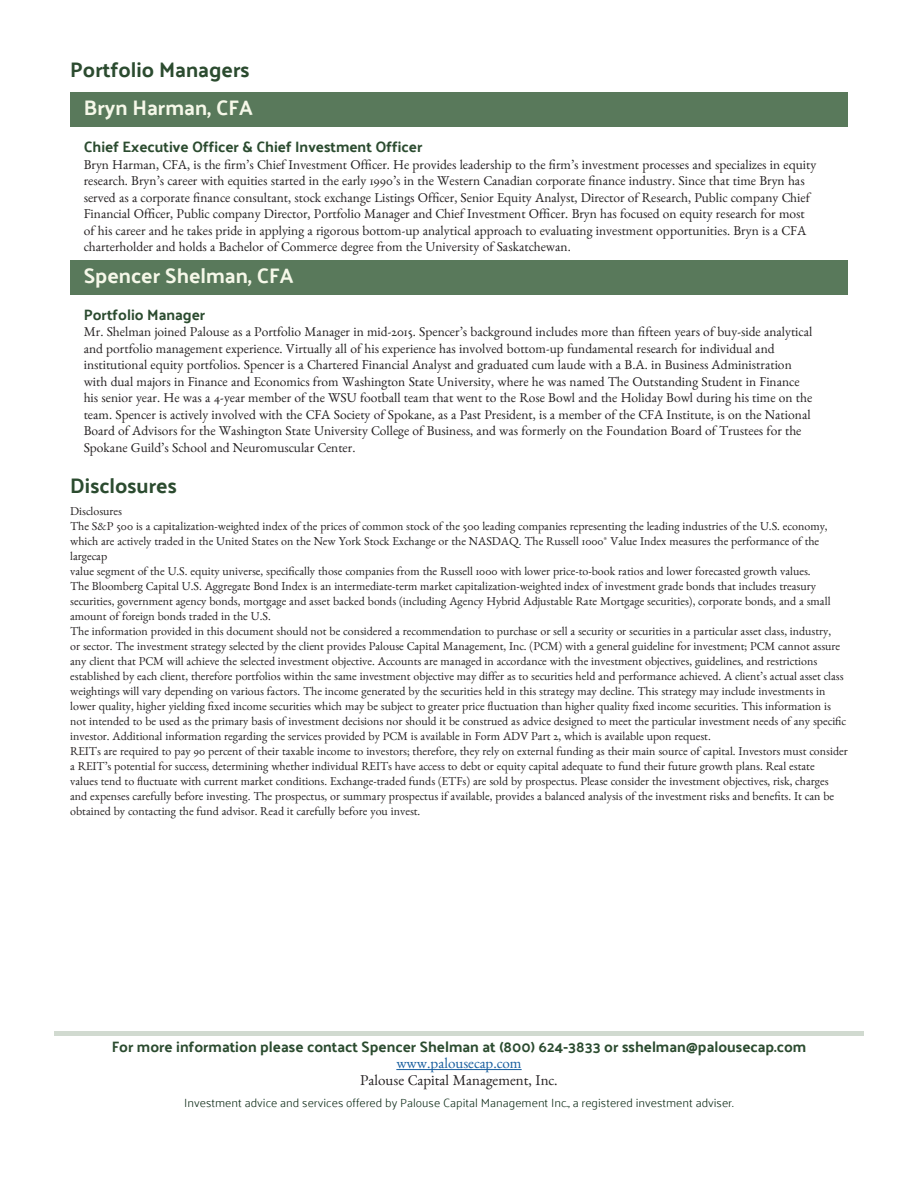
<style>
.page{position:relative;width:918px;height:1188px;background:#fff}
.page>*{position:absolute;margin:0;border:0;box-sizing:border-box;transform-origin:0 0}
.H2_Block_Style{font:700 21px "Palanquin";color:#f6f8e9}
.Heading_2__no_background_color{font:700 21px "Palanquin";color:#2b4b2f}
.t1{font:700 15px "Palanquin";color:#2b4b2f}
.t2{font:15px "Benne";color:#231f20}
.t3{font:15px "Benne";color:#175d9e}
.t4{font:13.5px/16.5px "Benne";color:#231f20}
.Disclosure_Paragraphs{font:12px/15px "Benne";color:#231f20}
.t5{font:300 12px "Palanquin";color:#112e1a}
</style>
<div class="page">
<div style="left:70px;top:92px;width:778px;height:35px;background:#59795b"></div>
<div style="left:70px;top:260px;width:778px;height:35px;background:#59795b"></div>
<hr style="left:396px;top:1069px;width:126px;height:1px;background:#175d9e">
<div style="left:54px;top:1031px;width:810px;height:5px;background:#d1dad0"></div>
<p class="Heading_2__no_background_color" style="left:70px;top:57px;width:181px">Portfolio Managers</p>
<p class="H2_Block_Style" style="left:84px;top:96px;width:171px">Bryn Harman, CFA</p>
<p class="t1" style="left:84px;top:138px;width:340px">Chief Executive Officer &amp; Chief Investment Officer</p>
<p class="t4" style="left:84px;top:156px;width:734px">Bryn Harman, CFA, is the firm’s Chief Investment Officer. He provides leadership to the firm’s investment processes and specializes in equity research. Bryn’s career with equities started in the early 1990’s in the Western Canadian corporate finance industry. Since that time Bryn has served as a corporate finance consultant, stock exchange Listings Officer, Senior Equity Analyst, Director of Research, Public company Chief Financial Officer, Public company Director, Portfolio Manager and Chief Investment Officer. Bryn has focused on equity research for most of his career and he takes pride in applying a rigorous bottom-up analytical approach to evaluating investment opportunities. Bryn is a CFA charterholder and holds a Bachelor of Commerce degree from the University of Saskatchewan.</p>
<p class="H2_Block_Style" style="left:84px;top:264px;width:211px">Spencer Shelman, CFA</p>
<p class="t1" style="left:84px;top:306px;width:123px">Portfolio Manager</p>
<p class="t4" style="left:84px;top:323px;width:730px">Mr. Shelman joined Palouse as a Portfolio Manager in mid-2015. Spencer’s background includes more than fifteen years of buy-side analytical and portfolio management experience. Virtually all of his experience has involved bottom-up fundamental research for individual and institutional equity portfolios. Spencer is a Chartered Financial Analyst and graduated cum laude with a B.A. in Business Administration with dual majors in Finance and Economics from Washington State University, where he was named The Outstanding Student in Finance his senior year. He was a 4-year member of the WSU football team that went to the Rose Bowl and the Holiday Bowl during his time on the team. Spencer is actively involved with the CFA Society of Spokane, as a Past President, is a member of the CFA Institute, is on the National Board of Advisors for the Washington State University College of Business, and was formerly on the Foundation Board of Trustees for the Spokane Guild’s School and Neuromuscular Center.</p>
<p class="Heading_2__no_background_color" style="left:70px;top:474px;width:108px">Disclosures</p>
<p class="Disclosure_Paragraphs" style="left:70px;top:504px;width:53px">Disclosures</p>
<p class="Disclosure_Paragraphs" style="left:70px;top:519px;width:759px">The S&amp;P 500 is a capitalization-weighted index of the prices of common stock of the 500 leading companies representing the leading industries of the U.S. economy,</p>
<p class="Disclosure_Paragraphs" style="left:70px;top:534px;width:751px">which are actively traded in the United States on the New York Stock Exchange or the NASDAQ. The Russell 1000® Value Index measures the performance of the largecap</p>
<p class="Disclosure_Paragraphs" style="left:70px;top:564px;width:742px">value segment of the U.S. equity universe, specifically those companies from the Russell 1000 with lower price-to-book ratios and lower forecasted growth values.</p>
<p class="Disclosure_Paragraphs" style="left:70px;top:579px;width:747px">The Bloomberg Capital U.S. Aggregate Bond Index is an intermediate-term market capitalization-weighted index of investment grade bonds that includes treasury</p>
<p class="Disclosure_Paragraphs" style="left:70px;top:594px;width:762px">securities, government agency bonds, mortgage and asset backed bonds (including Agency Hybrid Adjustable Rate Mortgage securities), corporate bonds, and a small</p>
<p class="Disclosure_Paragraphs" style="left:70px;top:609px;width:202px">amount of foreign bonds traded in the U.S.</p>
<p class="Disclosure_Paragraphs" style="left:70px;top:624px;width:763px">The information provided in this document should not be considered a recommendation to purchase or sell a security or securities in a particular asset class, industry,</p>
<p class="Disclosure_Paragraphs" style="left:70px;top:639px;width:772px">or sector. The investment strategy selected by the client provides Palouse Capital Management, Inc. (PCM) with a general guideline for investment; PCM cannot assure</p>
<p class="Disclosure_Paragraphs" style="left:70px;top:654px;width:749px">any client that PCM will achieve the selected investment objective. Accounts are managed in accordance with the investment objectives, guidelines, and restrictions</p>
<p class="Disclosure_Paragraphs" style="left:70px;top:669px;width:775px">established by each client, therefore portfolios within the same investment objective may differ as to securities held and performance achieved. A client’s actual asset class</p>
<p class="Disclosure_Paragraphs" style="left:70px;top:684px;width:757px">weightings will vary depending on various factors. The income generated by the securities held in this strategy may decline. This strategy may include investments in</p>
<p class="Disclosure_Paragraphs" style="left:70px;top:699px;width:762px">lower quality, higher yielding fixed income securities which may be subject to greater price fluctuation than higher quality fixed income securities. This information is</p>
<p class="Disclosure_Paragraphs" style="left:70px;top:714px;width:777px">not intended to be used as the primary basis of investment decisions nor should it be construed as advice designed to meet the particular investment needs of any specific</p>
<p class="Disclosure_Paragraphs" style="left:70px;top:729px;width:642px">investor. Additional information regarding the services provided by PCM is available in Form ADV Part 2, which is available upon request.</p>
<p class="Disclosure_Paragraphs" style="left:70px;top:744px;width:779px">REITs are required to pay 90 percent of their taxable income to investors; therefore, they rely on external funding as their main source of capital. Investors must consider</p>
<p class="Disclosure_Paragraphs" style="left:70px;top:759px;width:746px">a REIT’s potential for success, determining whether individual REITs have access to debt or equity capital adequate to fund their future growth plans. Real estate</p>
<p class="Disclosure_Paragraphs" style="left:70px;top:774px;width:760px">values tend to fluctuate with current market conditions. Exchange-traded funds (ETFs) are sold by prospectus. Please consider the investment objectives, risk, charges</p>
<p class="Disclosure_Paragraphs" style="left:70px;top:789px;width:766px">and expenses carefully before investing. The prospectus, or summary prospectus if available, provides a balanced analysis of the investment risks and benefits. It can be</p>
<p class="Disclosure_Paragraphs" style="left:70px;top:804px;width:352px">obtained by contacting the fund advisor. Read it carefully before you invest.</p>
<p class="t1" style="left:112px;top:1038px;width:696px">For more information please contact Spencer Shelman at (800) 624-3833 or sshelman@palousecap.com</p>
<p class="t3" style="left:396px;top:1054px;width:127px">www.palousecap.com</p>
<p class="t2" style="left:360px;top:1071px;width:199px">Palouse Capital Management, Inc.</p>
<p class="t5" style="left:184px;top:1095px;width:551px">Investment advice and services offered by Palouse Capital Management Inc., a registered investment adviser.</p>
</div>
